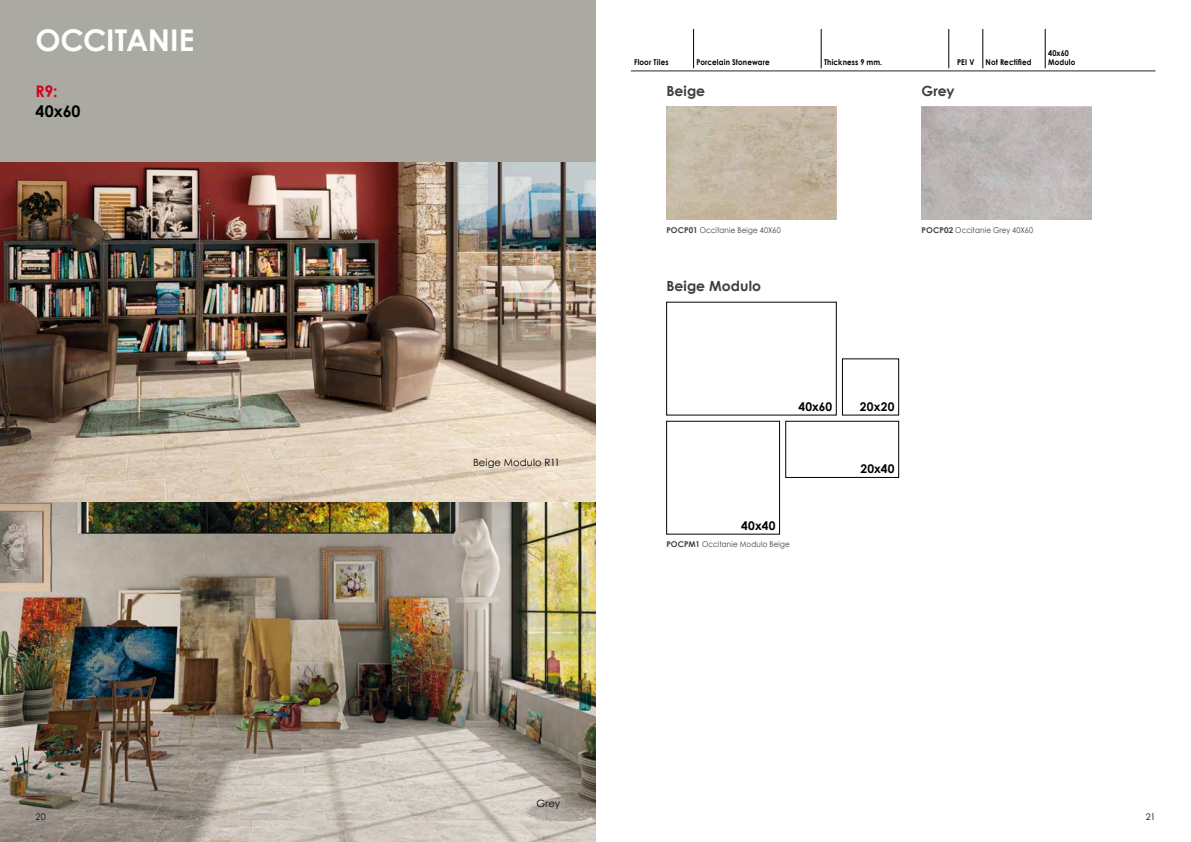
<style>
.page{position:relative;width:1191px;height:842px;background:#fff}
.page>*{position:absolute;margin:0;border:0;box-sizing:border-box;transform-origin:0 0}
.t1{font:700 30px "Century Gothic";letter-spacing:-.005em;color:#fff}
.t2{font:700 16px "Century Gothic";letter-spacing:.005em;color:#000}
.t3{font:700 16px "Century Gothic";color:#d4021d}
.t4{font:700 14px "Century Gothic";letter-spacing:.005em;color:#3e3d40}
.t5{font:700 12px "Century Gothic";letter-spacing:.02em;color:#000}
.t6{font:10px "Century Gothic";letter-spacing:.01em;color:#000}
.t7{font:9px "Century Gothic";color:#000}
.t8{font:8px "Century Gothic";letter-spacing:.02em;color:#3e3d40;scale:.9 1}
.t9{font:700 8px/9.6px "Century Gothic";letter-spacing:.02em;color:#000;scale:.9 1}
.s1{font-weight:700}
</style>
<div class="page">
<img style="left:921px;top:106px;width:170px;height:114px">
<img style="left:666px;top:106px;width:170px;height:114px">
<div style="left:842px;top:359px;width:57px;height:56px;border:1px solid #000"></div>
<div style="left:785px;top:421px;width:114px;height:57px;border:1px solid #000"></div>
<div style="left:666px;top:421px;width:114px;height:113px;border:1px solid #000"></div>
<img style="left:0;top:162px;width:596px;height:680px">
<div style="left:0;top:0;width:595px;height:162px;background:#aaa9a2"></div>
<hr style="left:631px;top:70px;width:524px;height:2px;background:#6b6e74">
<hr style="left:693px;top:29px;width:1px;height:39px;background:#000">
<hr style="left:821px;top:29px;width:1px;height:39px;background:#000">
<hr style="left:948px;top:29px;width:1px;height:39px;background:#000">
<hr style="left:982px;top:29px;width:1px;height:39px;background:#000">
<hr style="left:1045px;top:29px;width:1px;height:39px;background:#000">
<h1 class="t1" style="left:35px;top:17px;width:160px">OCCITANIE</h1>
<h2 class="t3" style="left:35px;top:79px;width:24px">R9:</h2>
<h2 class="t2" style="left:35px;top:99px;width:47px">40x60</h2>
<p class="t6" style="left:473px;top:456px;width:88px">Beige Modulo R11</p>
<p class="t9" style="left:634px;top:57px;width:40px">Floor Tiles</p>
<p class="t9" style="left:696px;top:57px;width:83px">Porcelain Stoneware</p>
<p class="t9" style="left:824px;top:57px;width:66px">Thickness 9 mm.</p>
<p class="t9" style="left:957px;top:57px;width:21px">PEI V</p>
<p class="t9" style="left:985px;top:57px;width:53px">Not Rectified</p>
<p class="t9" style="left:1048px;top:48px;width:32px">40x60<br>Modulo</p>
<h3 class="t4" style="left:666px;top:80px;width:40px">Beige</h3>
<h3 class="t4" style="left:921px;top:80px;width:35px">Grey</h3>
<p class="t8" style="left:666px;top:224px;width:129px"><span class="s1">POCP01</span> Occitanie Beige 40X60</p>
<h3 class="t4" style="left:666px;top:275px;width:96px">Beige Modulo</h3>
<p class="t8" style="left:921px;top:224px;width:125px"><span class="s1">POCP02</span> Occitanie Grey 40X60</p>
<h3 class="t5" style="left:798px;top:398px;width:35px">40x60</h3>
<h3 class="t5" style="left:860px;top:398px;width:36px">20x20</h3>
<h3 class="t5" style="left:741px;top:517px;width:36px">40x40</h3>
<p class="t8" style="left:666px;top:539px;width:139px"><span class="s1">POCPM1</span> Occitanie Modulo Beige</p>
<h3 class="t5" style="left:860px;top:460px;width:36px">20x40</h3>
<p class="t6" style="left:536px;top:796px;width:25px">Grey</p>
<p class="t7" style="left:35px;top:811px;width:12px">20</p>
<p class="t7" style="left:1145px;top:811px;width:11px">21</p>
</div>
